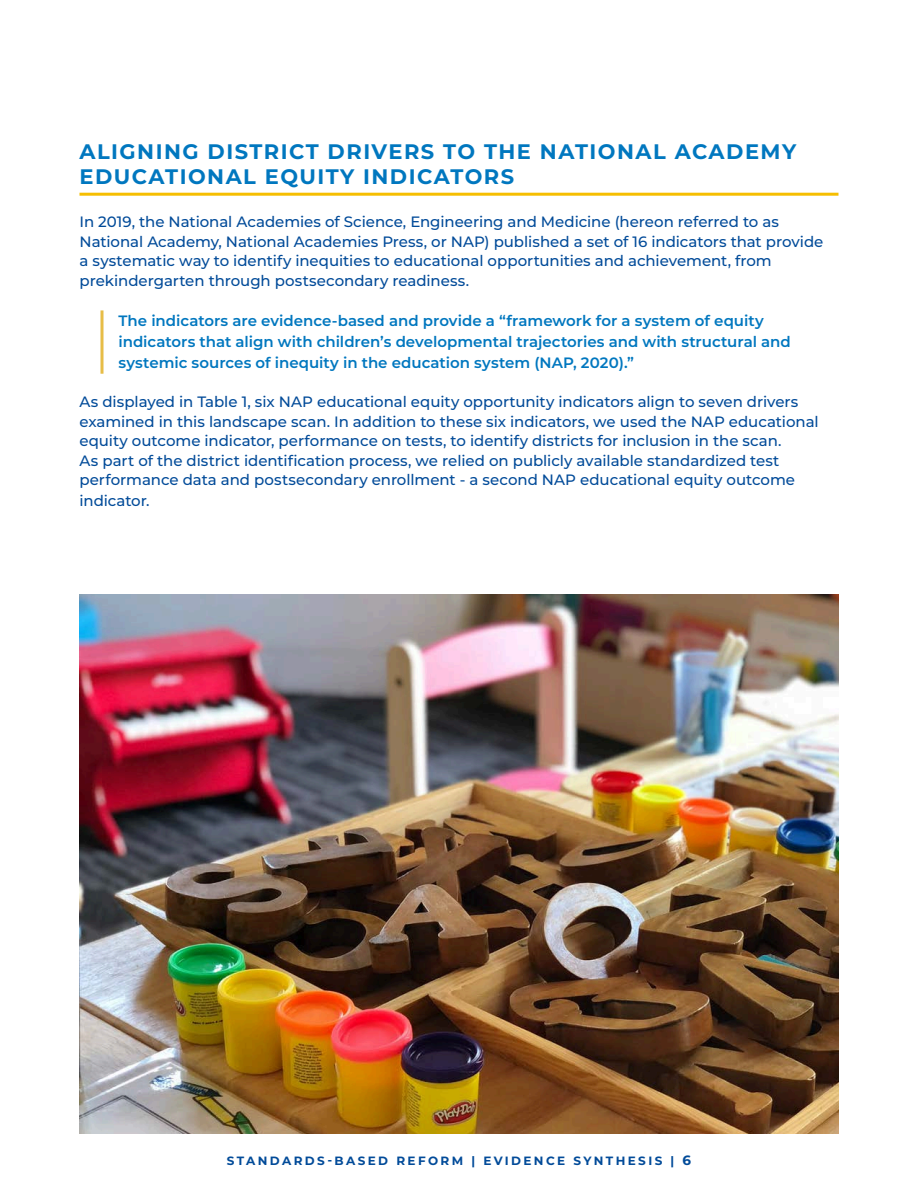
<style>
.page{position:relative;width:918px;height:1188px;background:#fff}
.page>*{position:absolute;margin:0;border:0;box-sizing:border-box;transform-origin:0 0}
.Section_Title{font:700 21px/25.2px "Montserrat";letter-spacing:.07em;color:#0077bf}
.Body_Text{font:500 15px/19.5px "Montserrat";letter-spacing:-.005em;color:#024b99}
.Increased_Emphasis-B{font:600 15px/21px "Montserrat";color:#0077bf}
.t1{font:700 12px "Montserrat";letter-spacing:.2em;color:#024b99}
.s1{font-size:13.5px}
</style>
<div class="page">
<img style="left:80px;top:594px;width:758px;height:540px">
<hr style="left:80px;top:193px;width:758px;height:3px;background:#f6be00">
<svg style="left:100px;top:312px;width:4px;height:60px"></svg>
<p class="Section_Title" style="left:80px;top:138px;width:718px">ALIGNING DISTRICT DRIVERS TO THE NATIONAL ACADEMY<br>EDUCATIONAL EQUITY INDICATORS</p>
<p class="Body_Text" style="left:80px;top:212px;width:745px">In 2019, the National Academies of Science, Engineering and Medicine (hereon referred to as National Academy, National Academies Press, or NAP) published a set of 16 indicators that provide a systematic way to identify inequities to educational opportunities and achievement, from prekindergarten through postsecondary readiness.</p>
<p class="Increased_Emphasis-B" style="left:118px;top:310px;width:674px">The indicators are evidence-based and provide a “framework for a system of equity indicators that align with children’s developmental trajectories and with structural and systemic sources of inequity in the education system (NAP, 2020).”</p>
<p class="Body_Text" style="left:80px;top:392px;width:741px">As displayed in Table 1, six NAP educational equity opportunity indicators align to seven drivers examined in this landscape scan. In addition to these six indicators, we used the NAP educational equity outcome indicator, performance on tests, to identify districts for inclusion in the scan.<br>As part of the district identification process, we relied on publicly available standardized test performance data and postsecondary enrollment - a second NAP educational equity outcome</p>
<p class="Body_Text" style="left:80px;top:491px;width:71px">indicator.</p>
<p class="t1" style="left:227px;top:1153px;width:466px">STANDARDS-BASED REFORM | EVIDENCE SYNTHESIS | <span class="s1">6</span></p>
</div>
